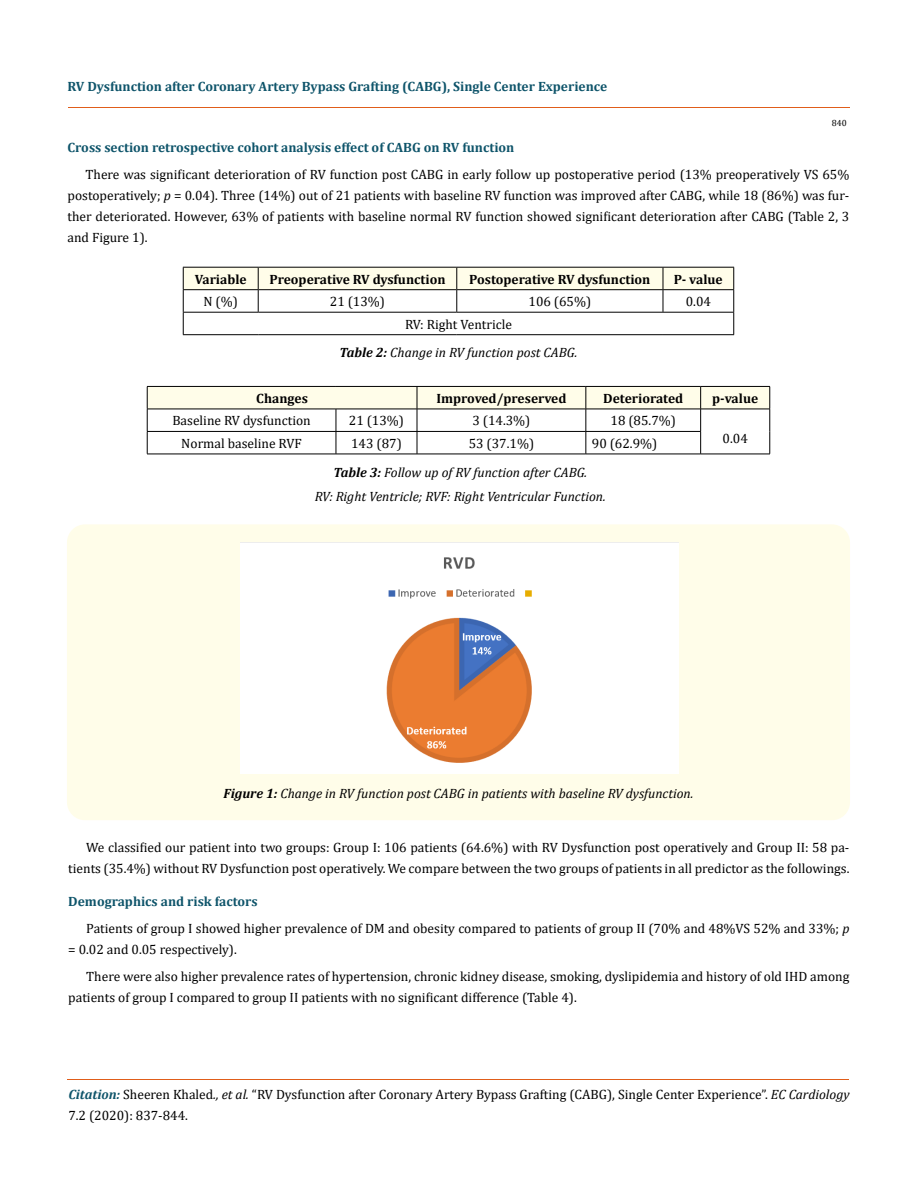
<style>
.page{position:relative;width:917px;height:1188px;background:#fff}
.page>*{position:absolute;margin:0;border:0;box-sizing:border-box;transform-origin:0 0}
.t1{font:13.5px/21px "Cambria";color:#000}
.t2{font:italic 13.5px/24px "Cambria";color:#000;text-align:center}
.t3{font:700 13.5px "Cambria";color:#0e546a}
.t4{font:700 13.5px "Cambria";color:#000}
.t5{font:9px "Cambria";color:#000}
.s1{font-style:italic}
.s2{font-weight:700}
.s3{font-weight:700;color:#0e546a}
.s4{font-weight:700;font-style:italic;color:#0e546a}
</style>
<div class="page">
<hr style="left:68px;top:108px;width:781px;height:1px;background:#e05d1a">
<hr style="left:67px;top:1079px;width:782px;height:1px;background:#e05d1a">
<svg style="left:183px;top:267px;width:551px;height:67px"></svg>
<hr style="left:183px;top:334px;width:75px;height:1px;background:#000">
<hr style="left:258px;top:334px;width:199px;height:1px;background:#000">
<hr style="left:457px;top:334px;width:206px;height:1px;background:#000">
<hr style="left:663px;top:334px;width:71px;height:1px;background:#000">
<svg style="left:147px;top:386px;width:623px;height:68px"></svg>
<hr style="left:147px;top:454px;width:189px;height:1px;background:#000">
<hr style="left:336px;top:454px;width:81px;height:1px;background:#000">
<hr style="left:417px;top:454px;width:169px;height:1px;background:#000">
<hr style="left:586px;top:454px;width:114px;height:1px;background:#000">
<hr style="left:700px;top:454px;width:70px;height:1px;background:#000">
<div style="left:67px;top:524px;width:783px;height:296px;background:#fffde9;border-radius:18px"></div>
<img style="left:240px;top:542px;width:439px;height:231px">
<p class="t3" style="left:67px;top:77px;width:541px">RV Dysfunction after Coronary Artery Bypass Grafting (CABG), Single Center Experience</p>
<p class="t5" style="left:831px;top:118px;width:16px">840</p>
<p class="t3" style="left:68px;top:138px;width:448px">Cross section retrospective cohort analysis effect of CABG on RV function</p>
<p class="t1" style="left:67px;top:164px;width:783px;text-align:justify;text-indent:18px">There was significant deterioration of RV function post CABG in early follow up postoperative period (13% preoperatively VS 65% postoperatively; <span class="s1">p</span> = 0.04). Three (14%) out of 21 patients with baseline RV function was improved after CABG, while 18 (86%) was fur&shy;ther deteriorated. However, 63% of patients with baseline normal RV function showed significant deterioration after CABG (Table 2, 3 and Figure 1).</p>
<p class="t4" style="left:195px;top:270px;width:53px">Variable</p>
<p class="t4" style="left:269px;top:270px;width:178px">Preoperative RV dysfunction</p>
<p class="t4" style="left:469px;top:270px;width:183px">Postoperative RV dysfunction</p>
<p class="t4" style="left:674px;top:270px;width:50px">P- value</p>
<p class="t1" style="left:203px;top:291px;width:36px">N (%)</p>
<p class="t1" style="left:330px;top:291px;width:57px">21 (13%)</p>
<p class="t1" style="left:528px;top:291px;width:64px">106 (65%)</p>
<p class="t1" style="left:685px;top:291px;width:27px">0.04</p>
<p class="t1" style="left:405px;top:314px;width:108px">RV: Right Ventricle</p>
<p class="t2" style="left:339px;top:339px;width:239px"><span class="s2">Table 2:</span> Change in RV function post CABG.</p>
<p class="t4" style="left:256px;top:389px;width:53px">Changes</p>
<p class="t4" style="left:436px;top:389px;width:131px">Improved/preserved</p>
<p class="t4" style="left:603px;top:389px;width:81px">Deteriorated</p>
<p class="t4" style="left:712px;top:389px;width:48px">p-value</p>
<p class="t1" style="left:172px;top:410px;width:140px">Baseline RV dysfunction</p>
<p class="t1" style="left:349px;top:410px;width:57px">21 (13%)</p>
<p class="t1" style="left:472px;top:410px;width:59px">3 (14.3%)</p>
<p class="t1" style="left:610px;top:410px;width:67px">18 (85.7%)</p>
<p class="t1" style="left:181px;top:433px;width:122px">Normal baseline RVF</p>
<p class="t1" style="left:722px;top:428px;width:27px">0.04</p>
<p class="t1" style="left:351px;top:433px;width:52px">143 (87)</p>
<p class="t1" style="left:468px;top:433px;width:67px">53 (37.1%)</p>
<p class="t1" style="left:592px;top:433px;width:67px">90 (62.9%)</p>
<p class="t2" style="left:315px;top:460px;width:292px"><span class="s2">Table 3:</span> Follow up of RV function after CABG.<br>RV: Right Ventricle; RVF: Right Ventricular Function.</p>
<p class="t2" style="left:223px;top:781px;width:471px"><span class="s2">Figure 1:</span> Change in RV function post CABG in patients with baseline RV dysfunction.</p>
<p class="t1" style="left:68px;top:837px;width:782px;text-align:right">We classified our patient into two groups: Group I: 106 patients (64.6%) with RV Dysfunction post operatively and Group II: 58 pa&shy;tients (35.4%) without RV Dysfunction post operatively. We compare between the two groups of patients in all predictor as the followings.</p>
<p class="t1" style="left:86px;top:888px;width:764px;line-height:27px;text-indent:-18px"><span class="s3">Demographics and risk factors<br></span>Patients of group I showed higher prevalence of DM and obesity compared to patients of group II (70% and 48%VS 52% and 33%; <span class="s1">p</span></p>
<p class="t1" style="left:86px;top:936px;width:764px;line-height:27px;text-indent:-18px">= 0.02 and 0.05 respectively).<br>There were also higher prevalence rates of hypertension, chronic kidney disease, smoking, dyslipidemia and history of old IHD among</p>
<p class="t1" style="left:68px;top:987px;width:510px">patients of group I compared to group II patients with no significant difference (Table 4).</p>
<p class="t1" style="left:68px;top:1084px;width:782px"><span class="s4">Citation:</span> Sheeren Khaled<span class="s1">., et al.</span> “RV Dysfunction after Coronary Artery Bypass Grafting (CABG), Single Center Experience”. <span class="s1">EC Cardiology<br></span>7.2 (2020): 837-844.</p>
</div>
